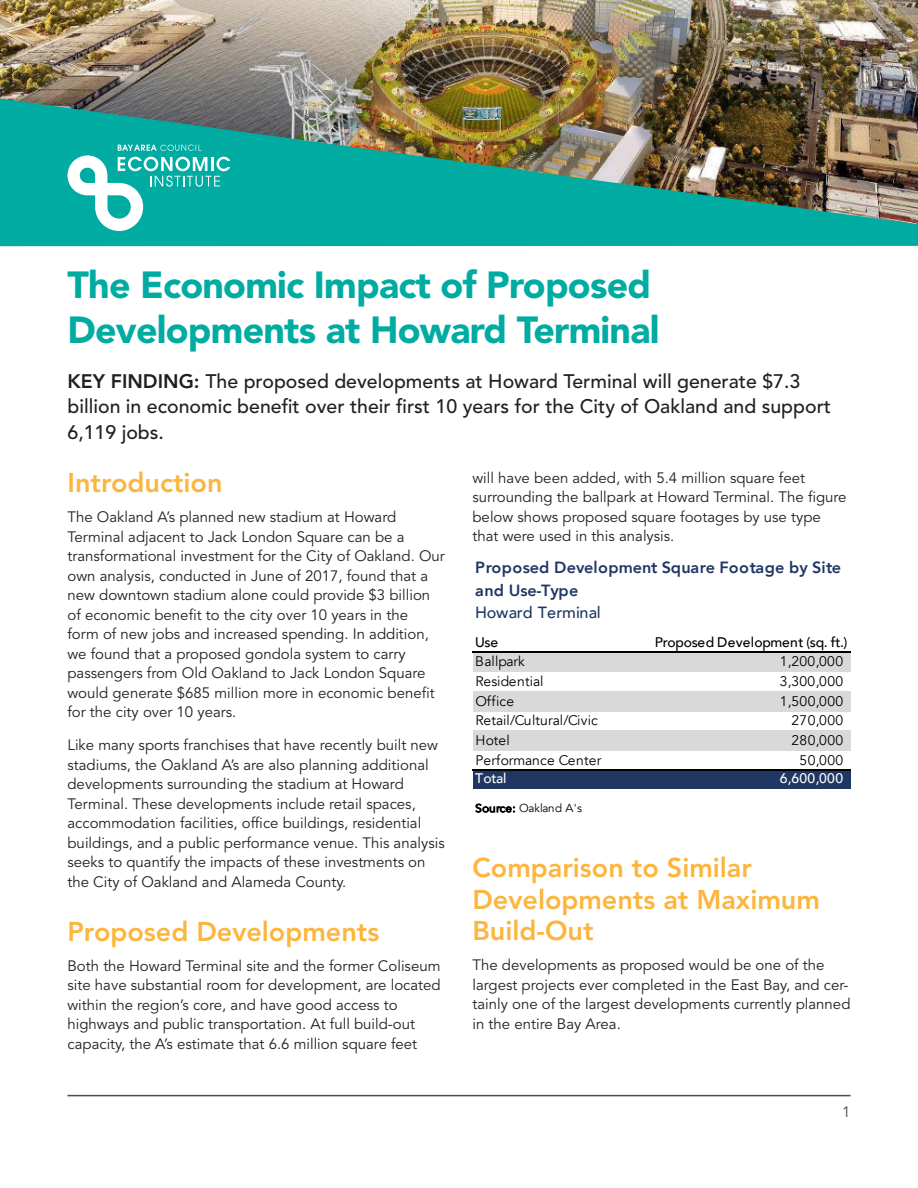
<style>
.page{position:relative;width:918px;height:1188px;background:#fff}
.page>*{position:absolute;margin:0;border:0;box-sizing:border-box;transform-origin:0 0}
.Heading_3{font:900 37.5px/45px "Avenir LT Std";letter-spacing:-.02em;color:#00aca2}
.Heading_2{font:800 27px/31.5px "Avenir LT Std";color:#fcb53d}
.Body_Text{font:500 19.5px/25.5px "Avenir LT Std";color:#231f20}
.t1{font:800 16.2px/23.1px "Avenir";letter-spacing:-.005em;color:#203764}
.t2{font:500 16.2px "Avenir";letter-spacing:-.015em;color:#203764}
.Body_Text-2{font:15px/19.5px "Avenir LT Std";color:#231f20}
.t3{font:15px "Avenir LT Std";color:#4b4c4d}
.t4{font:13.95px "Avenir";letter-spacing:.025em;color:#000}
.t5{font:13.95px "Avenir";letter-spacing:.005em;color:#000}
.t6{font:500 13.95px "Avenir";letter-spacing:-.01em;color:#000}
.t7{font:500 13.95px "Avenir";letter-spacing:.02em;color:#fff}
.t8{font:13.95px "Avenir";color:#000}
.t9{font:11.55px "Avenir";letter-spacing:-.02em;color:#000}
.s1{font-weight:800}
.s2{font-size:11.25px}
</style>
<div class="page">
<hr style="left:68px;top:1095px;width:782px;height:1px;background:#4b4c4d">
<img style="left:0;top:0;width:918px;height:99px">
<img style="left:0;top:99px;width:918px;height:147px">
<svg style="left:68px;top:145px;width:162px;height:86px"></svg>
<div style="left:473px;top:651px;width:377px;height:21px;background:#d9d9d9"></div>
<div style="left:473px;top:691px;width:377px;height:21px;background:#d9d9d9"></div>
<div style="left:473px;top:730px;width:377px;height:21px;background:#d9d9d9"></div>
<div style="left:473px;top:769px;width:377px;height:20px;background:#203764"></div>
<svg style="left:475px;top:804px;width:40px;height:9px"></svg>
<hr style="left:472px;top:651px;width:378px;height:2px;background:#000">
<hr style="left:472px;top:769px;width:378px;height:2px;background:#000">
<p class="Heading_3" style="left:68px;top:262px;width:593px">The Economic Impact of Proposed<br>Developments at Howard Terminal</p>
<p class="Body_Text" style="left:68px;top:369px;width:765px"><span class="s1">KEY FINDING:</span> The proposed developments at Howard Terminal will generate $7.3 billion in economic benefit over their first 10 years for the City of Oakland and support<br>6,119 jobs.</p>
<p class="Heading_2" style="left:68px;top:467px;width:157px">Introduction</p>
<p class="Body_Text-2" style="left:68px;top:508px;width:379px">The Oakland A’s planned new stadium at Howard Terminal adjacent to Jack London Square can be a transformational investment for the City of Oakland. Our own analysis, conducted in June of 2017, found that a new downtown stadium alone could provide $3 billion of economic benefit to the city over 10 years in the<br>form of new jobs and increased spending. In addition, we found that a proposed gondola system to carry passengers from Old Oakland to Jack London Square would generate $685 million more in economic benefit for the city over 10 years.</p>
<p class="Body_Text-2" style="left:68px;top:736px;width:379px">Like many sports franchises that have recently built new stadiums, the Oakland A’s are also planning additional developments surrounding the stadium at Howard Terminal. These developments include retail spaces, accommodation facilities, office buildings, residential buildings, and a public performance venue. This analysis seeks to quantify the impacts of these investments on the City of Oakland and Alameda County.</p>
<p class="Heading_2" style="left:68px;top:915px;width:313px">Proposed Developments</p>
<p class="Body_Text-2" style="left:68px;top:956px;width:375px">Both the Howard Terminal site and the former Coliseum site have substantial room for development, are located within the region’s core, and have good access to highways and public transportation. At full build-out capacity, the A’s estimate that 6.6 million square feet</p>
<p class="Body_Text-2" style="left:472px;top:468px;width:376px">will have been added, with 5.4 million square feet surrounding the ballpark at Howard Terminal. The figure below shows proposed square footages by use type that were used in this analysis.</p>
<p class="t1" style="left:475px;top:555px;width:367px">Proposed Development Square Footage by Site and Use-Type</p>
<p class="t2" style="left:475px;top:598px;width:127px">Howard Terminal</p>
<p class="t6" style="left:475px;top:630px;width:24px">Use</p>
<p class="t6" style="left:655px;top:630px;width:194px">Proposed Development (sq. ft.)</p>
<p class="t8" style="left:475px;top:653px;width:51px">Ballpark</p>
<p class="t4" style="left:780px;top:653px;width:65px">1,200,000</p>
<p class="t5" style="left:475px;top:673px;width:70px">Residential</p>
<p class="t4" style="left:780px;top:673px;width:65px">3,300,000</p>
<p class="t4" style="left:475px;top:693px;width:40px">Office</p>
<p class="t4" style="left:780px;top:693px;width:65px">1,500,000</p>
<p class="t5" style="left:475px;top:712px;width:124px">Retail/Cultural/Civic</p>
<p class="t4" style="left:791px;top:712px;width:53px">270,000</p>
<p class="t4" style="left:475px;top:732px;width:36px">Hotel</p>
<p class="t4" style="left:791px;top:732px;width:53px">280,000</p>
<p class="t4" style="left:475px;top:752px;width:128px">Performance Center</p>
<p class="t4" style="left:800px;top:752px;width:45px">50,000</p>
<p class="t7" style="left:475px;top:766px;width:33px">Total</p>
<p class="t7" style="left:780px;top:766px;width:65px">6,600,000</p>
<p class="t9" style="left:475px;top:801px;width:108px"><span class="s2">Source:</span> Oakland A's</p>
<p class="Heading_2" style="left:472px;top:852px;width:349px">Comparison to Similar<br>Developments at Maximum<br>Build-Out</p>
<p class="Body_Text-2" style="left:472px;top:956px;width:379px">The developments as proposed would be one of the largest projects ever completed in the East Bay, and cer&shy;tainly one of the largest developments currently planned in the entire Bay Area.</p>
<p class="t3" style="left:842px;top:1103px;width:10px">1</p>
</div>
